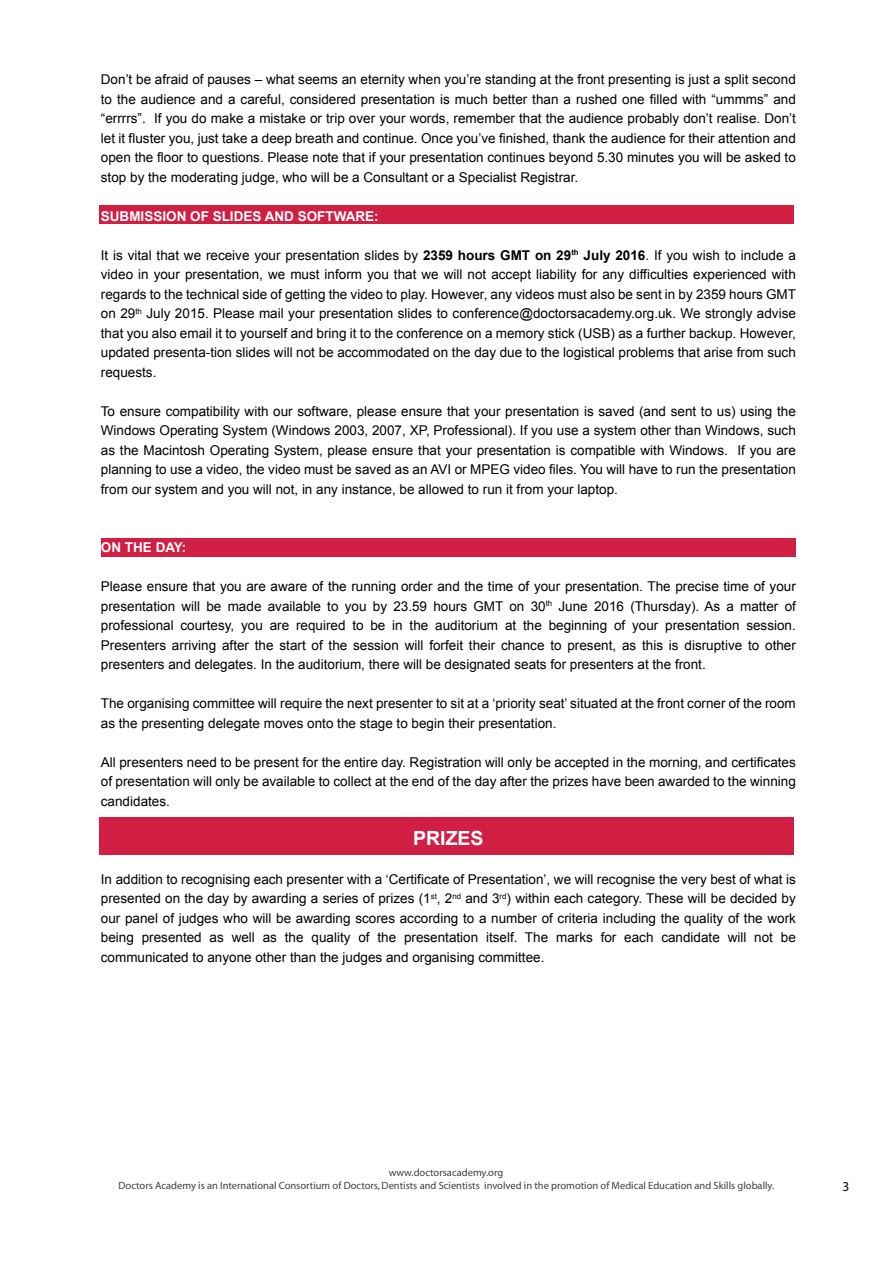
<style>
.page{position:relative;width:893px;height:1263px;background:#fff}
.page>*{position:absolute;margin:0;border:0;box-sizing:border-box;transform-origin:0 0}
.t1{font:700 19.5px "Arial";color:#fff}
.t2{font:13.5px/19.5px "Arial";color:#000;text-align:justify}
.t3{font:700 13.5px "Arial";color:#fff}
.t4{font:13.5px "Myriad";color:#000}
.t5{font:10.5px/12.6px "Myriad";color:#3f3f3f;text-align:center}
.s1{font-weight:700}
</style>
<div class="page">
<div style="left:99px;top:206px;width:695px;height:18px;background:#d01f43"></div>
<div style="left:101px;top:539px;width:694px;height:18px;background:#d01f43"></div>
<div style="left:99px;top:817px;width:695px;height:37px;background:#d01f43"></div>
<p class="t2" style="left:101px;top:70px;width:696px">Don’t be afraid of pauses – what seems an eternity when you’re standing at the front presenting is just a split second to the audience and a careful, considered presentation is much better than a rushed one filled with “ummms” and “errrrs”. If you do make a mistake or trip over your words, remember that the audience probably don’t realise. Don’t let it fluster you, just take a deep breath and continue. Once you’ve finished, thank the audience for their attention and open the floor to questions. Please note that if your presentation continues beyond 5.30 minutes you will be asked to stop by the moderating judge, who will be a Consultant or a Specialist Registrar.</p>
<p class="t3" style="left:101px;top:207px;width:279px">SUBMISSION OF SLIDES AND SOFTWARE:</p>
<p class="t2" style="left:101px;top:245px;width:697px">It is vital that we receive your presentation slides by <span class="s1">2359 hours GMT on 29</span><sup>th</sup> <span class="s1">July 2016</span>. If you wish to include a video in your presentation, we must inform you that we will not accept liability for any difficulties experienced with regards to the technical side of getting the video to play. However, any videos must also be sent in by 2359 hours GMT on 29<sup>th</sup> July 2015. Please mail your presentation slides to conference@doctorsacademy.org.uk. We strongly advise that you also email it to yourself and bring it to the conference on a memory stick (USB) as a further backup. However, updated presenta-tion slides will not be accommodated on the day due to the logistical problems that arise from such requests.</p>
<p class="t2" style="left:101px;top:401px;width:696px">To ensure compatibility with our software, please ensure that your presentation is saved (and sent to us) using the Windows Operating System (Windows 2003, 2007, XP, Professional). If you use a system other than Windows, such as the Macintosh Operating System, please ensure that your presentation is compatible with Windows. If you are planning to use a video, the video must be saved as an AVI or MPEG video files. You will have to run the presentation from our system and you will not, in any instance, be allowed to run it from your laptop.</p>
<p class="t3" style="left:101px;top:539px;width:87px">ON THE DAY:</p>
<p class="t2" style="left:101px;top:577px;width:696px">Please ensure that you are aware of the running order and the time of your presentation. The precise time of your presentation will be made available to you by 23.59 hours GMT on 30<sup>th</sup> June 2016 (Thursday). As a matter of professional courtesy, you are required to be in the auditorium at the beginning of your presentation session.<br>Presenters arriving after the start of the session will forfeit their chance to present, as this is disruptive to other presenters and delegates. In the auditorium, there will be designated seats for presenters at the front.</p>
<p class="t2" style="left:101px;top:694px;width:696px">The organising committee will require the next presenter to sit at a ‘priority seat’ situated at the front corner of the room as the presenting delegate moves onto the stage to begin their presentation.</p>
<p class="t2" style="left:101px;top:752px;width:696px">All presenters need to be present for the entire day. Registration will only be accepted in the morning, and certificates of presentation will only be available to collect at the end of the day after the prizes have been awarded to the winning candidates.</p>
<h1 class="t1" style="left:413px;top:825px;width:72px">PRIZES</h1>
<p class="t2" style="left:101px;top:870px;width:696px">In addition to recognising each presenter with a ‘Certificate of Presentation’, we will recognise the very best of what is presented on the day by awarding a series of prizes (1<sup>st</sup>, 2<sup>nd</sup> and 3<sup>rd</sup>) within each category. These will be decided by our panel of judges who will be awarding scores according to a number of criteria including the quality of the work being presented as well as the quality of the presentation itself. The marks for each candidate will not be communicated to anyone other than the judges and organising committee.</p>
<p class="t5" style="left:118px;top:1167px;width:657px">www.doctorsacademy.org<br>Doctors Academy is an International Consortium of Doctors, Dentists and Scientists involved in the promotion of Medical Education and Skills globally.</p>
<p class="t4" style="left:843px;top:1180px;width:8px">3</p>
</div>
